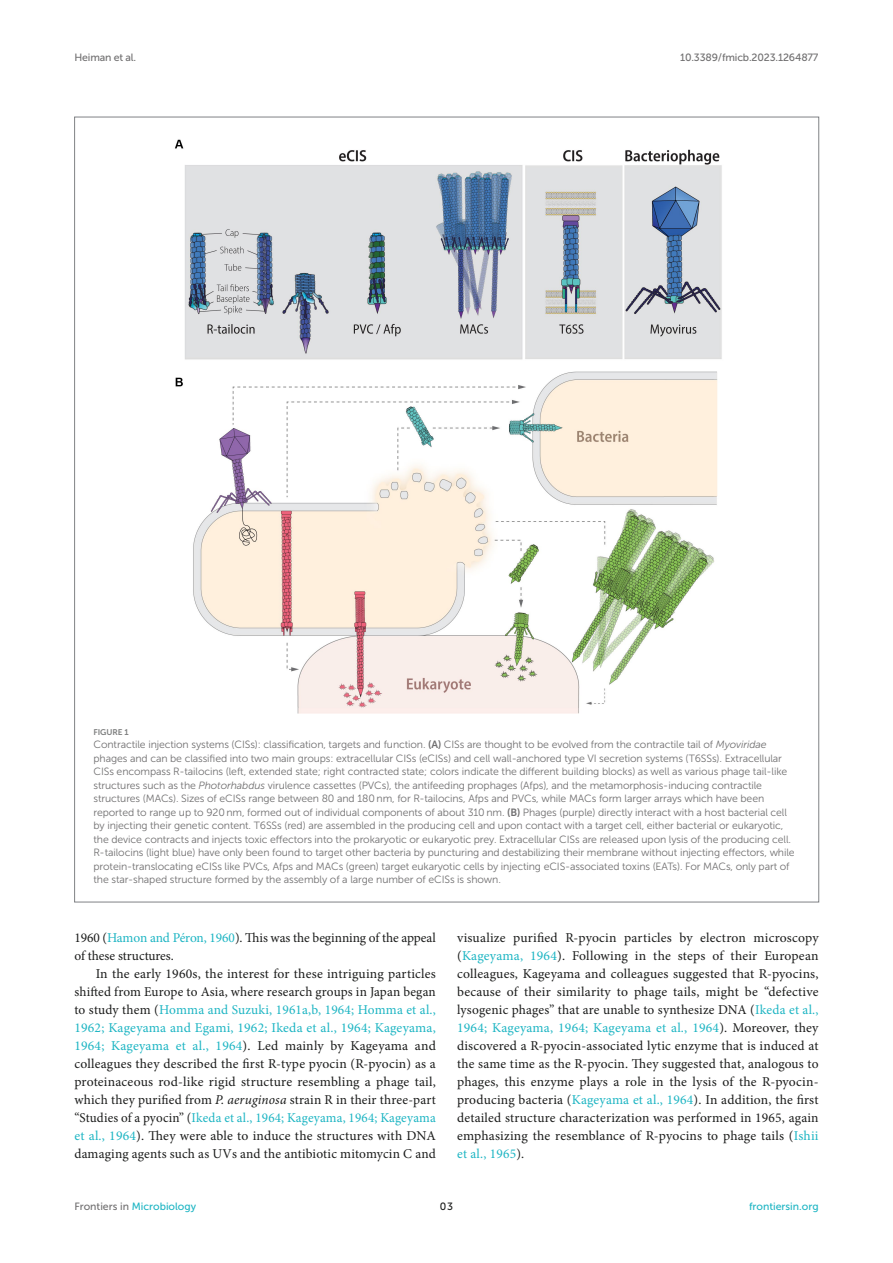
<style>
.page{position:relative;width:893px;height:1263px;background:#fff}
.page>*{position:absolute;margin:0;border:0;box-sizing:border-box;transform-origin:0 0}
.TEXT{font:13.5px/18px "Minion Pro";letter-spacing:.01em;color:#1b1c1b;text-align:justify}
.TEXT_FLUSH{font:13.5px/18px "Minion Pro";letter-spacing:-.005em;color:#1b1c1b}
.FIG_LEG{font:10.5px/13.5px "Museo Sans 300";letter-spacing:-.01em;color:#706f70}
.t1{font:10.5px "Museo Sans 500";color:#1db5c3}
.t2{font:10.5px "Museo Sans 500";letter-spacing:-.015em;color:#706f70}
.t3{font:10.5px "Museo Sans 500";color:#1b1c1b}
.FIG_HD{font:8.25px "Museo Sans 700";letter-spacing:-.01em;color:#7e7f7f}
.s1{font-family:"Museo Sans 700"}
.s2{font-style:italic}
.s3{color:#1db5c3}
.s4{color:#706f70}
</style>
<div class="page">
<img style="left:175px;top:139px;width:547px;height:575px">
<p class="t2" style="left:74px;top:51px;width:63px">Heiman et al.</p>
<p class="t2" style="left:680px;top:51px;width:140px">10.3389/fmicb.2023.1264877</p>
<p class="FIG_HD" style="left:94px;top:727px;width:37px">FIGURE 1</p>
<p class="FIG_LEG" style="left:94px;top:738px;width:703px">Contractile injection systems (CISs): classification, targets and function. <span class="s1">(A)</span> CISs are thought to be evolved from the contractile tail of <span class="s2">Myoviridae </span>phages and can be classified into two main groups: extracellular CISs (eCISs) and cell wall-anchored type VI secretion systems (T6SSs). Extracellular CISs encompass R-tailocins (left, extended state; right contracted state; colors indicate the different building blocks) as well as various phage tail-like structures such as the <span class="s2">Photorhabdus</span> virulence cassettes (PVCs), the antifeeding prophages (Afps), and the metamorphosis-inducing contractile structures (MACs). Sizes of eCISs range between 80 and 180 nm, for R-tailocins, Afps and PVCs, while MACs form larger arrays which have been reported to range up to 920 nm, formed out of individual components of about 310 nm. <span class="s1">(B)</span> Phages (purple) directly interact with a host bacterial cell by injecting their genetic content. T6SSs (red) are assembled in the producing cell and upon contact with a target cell, either bacterial or eukaryotic, the device contracts and injects toxic effectors into the prokaryotic or eukaryotic prey. Extracellular CISs are released upon lysis of the producing cell.<br>R-tailocins (light blue) have only been found to target other bacteria by puncturing and destabilizing their membrane without injecting effectors, while protein-translocating eCISs like PVCs, Afps and MACs (green) target eukaryotic cells by injecting eCIS-associated toxins (EATs). For MACs, only part of the star-shaped structure formed by the assembly of a large number of eCISs is shown.</p>
<p class="TEXT_FLUSH" style="left:74px;top:929px;width:363px">1960 (<span class="s3">Hamon and Péron, 1960</span>). This was the beginning of the appeal of these structures.</p>
<p class="TEXT" style="left:74px;top:965px;width:363px;text-indent:21px">In the early 1960s, the interest for these intriguing particles shifted from Europe to Asia, where research groups in Japan began to study them (<span class="s3">Homma and Suzuki, 1961a,b, 1964; Homma et al., 1962; Kageyama and Egami, 1962; Ikeda et al., 1964; Kageyama, 1964; Kageyama et al., 1964</span>). Led mainly by Kageyama and colleagues they described the first R-type pyocin (R-pyocin) as a proteinaceous rod-like rigid structure resembling a phage tail, which they purified from <span class="s2">P. aeruginosa</span> strain R in their three-part “Studies of a pyocin” (<span class="s3">Ikeda et al., 1964; Kageyama, 1964; Kageyama et al., 1964</span>). They were able to induce the structures with DNA damaging agents such as UVs and the antibiotic mitomycin C and</p>
<p class="TEXT" style="left:457px;top:929px;width:363px">visualize purified R-pyocin particles by electron microscopy (<span class="s3">Kageyama, 1964</span>). Following in the steps of their European colleagues, Kageyama and colleagues suggested that R-pyocins, because of their similarity to phage tails, might be “defective lysogenic phages” that are unable to synthesize DNA (<span class="s3">Ikeda et al., 1964; Kageyama, 1964; Kageyama et al., 1964</span>). Moreover, they discovered a R-pyocin-associated lytic enzyme that is induced at the same time as the R-pyocin. They suggested that, analogous to phages, this enzyme plays a role in the lysis of the R-pyocin&shy;producing bacteria (<span class="s3">Kageyama et al., 1964</span>). In addition, the first detailed structure characterization was performed in 1965, again emphasizing the resemblance of R-pyocins to phage tails (<span class="s3">Ishii et al., 1965</span>).</p>
<p class="t1" style="left:74px;top:1200px;width:123px"><span class="s4">Frontiers in</span> Microbiology</p>
<p class="t3" style="left:440px;top:1200px;width:15px">03</p>
<p class="t1" style="left:749px;top:1200px;width:71px">frontiersin.org</p>
</div>
